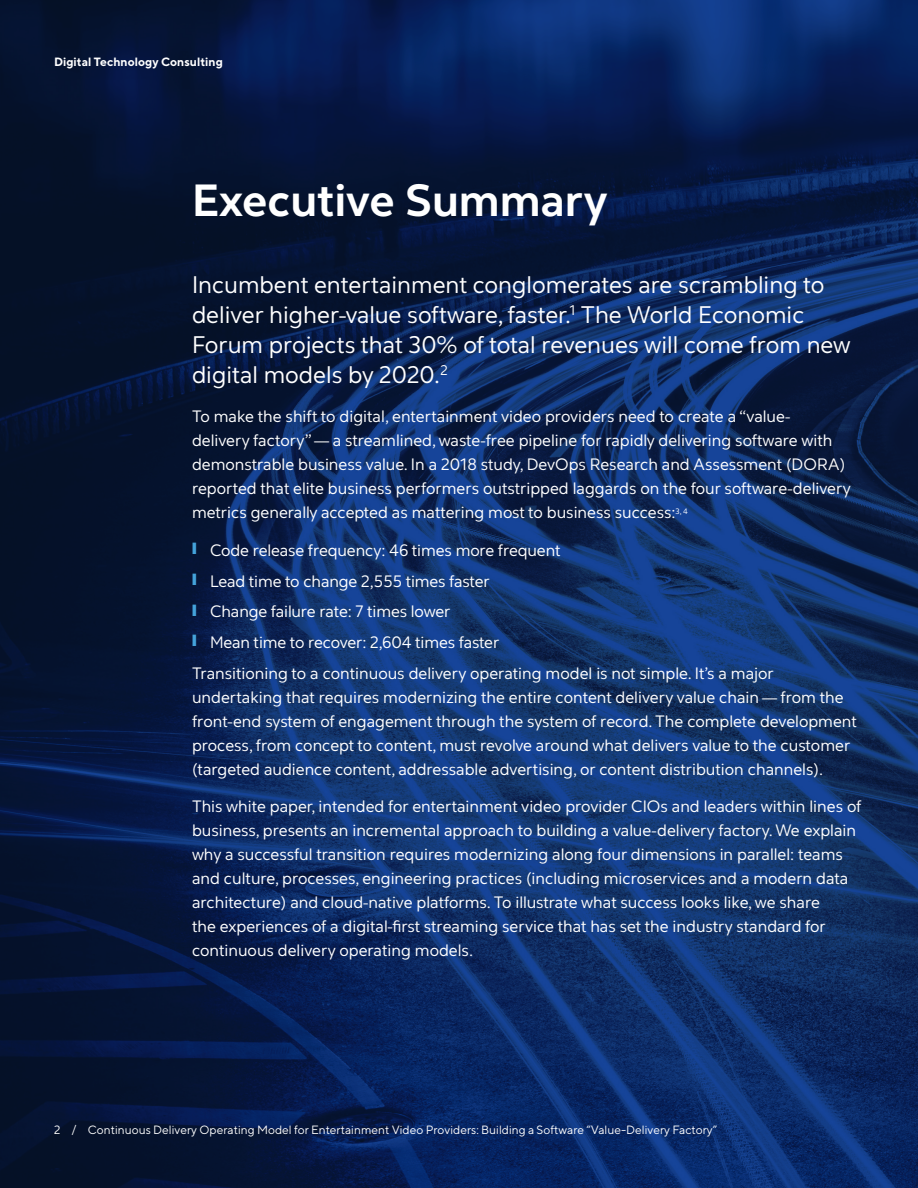
<style>
.page{position:relative;width:918px;height:1188px;background:#fff}
.page>*{position:absolute;margin:0;border:0;box-sizing:border-box;transform-origin:0 0}
.t1{font:700 45px "Cognizant Sans";color:#fff}
.Executive_summary_in{font:24px/30px "Cognizant Sans";color:#fff}
.Executive_summary_bo{font:16.5px/24px "Cognizant Sans";color:#fff}
.t2{font:12px "TT Norms";color:#fff}
.t3{font:700 12px "TT Norms";color:#fff}
.s1{color:#44a3db}
.s2{font-family:"Cognizant Sans"}
</style>
<div class="page">
<img style="left:0;top:0;width:918px;height:1188px">
<p class="t3" style="left:54px;top:54px;width:170px">Digital Technology Consulting</p>
<h1 class="t1" style="left:192px;top:171px;width:417px">Executive Summary</h1>
<p class="Executive_summary_in" style="left:192px;top:270px;width:660px">Incumbent entertainment conglomerates are scrambling to deliver higher-value software, faster.<sup>1</sup> The World Economic Forum projects that 30% of total revenues will come from new digital models by 2020.<sup>2</sup></p>
<p class="Executive_summary_bo" style="left:192px;top:405px;width:660px">To make the shift to digital, entertainment video providers need to create a “value&shy;delivery factory” — a streamlined, waste-free pipeline for rapidly delivering software with demonstrable business value. In a 2018 study, DevOps Research and Assessment (DORA) reported that elite business performers outstripped laggards on the four software-delivery metrics generally accepted as mattering most to business success:<sup>3,</sup> <sup>4</sup></p>
<p class="Executive_summary_bo" style="left:192px;top:538px;width:370px"><span class="s1">❙</span> Code release frequency: 46 times more frequent</p>
<p class="Executive_summary_bo" style="left:192px;top:569px;width:299px"><span class="s1">❙</span> Lead time to change 2,555 times faster</p>
<p class="Executive_summary_bo" style="left:192px;top:600px;width:260px"><span class="s1">❙</span> Change failure rate: 7 times lower</p>
<p class="Executive_summary_bo" style="left:192px;top:631px;width:309px"><span class="s1">❙</span> Mean time to recover: 2,604 times faster</p>
<p class="Executive_summary_bo" style="left:192px;top:661px;width:667px">Transitioning to a continuous delivery operating model is not simple. It’s a major undertaking that requires modernizing the entire content delivery value chain — from the front-end system of engagement through the system of record. The complete development process, from concept to content, must revolve around what delivers value to the customer (targeted audience content, addressable advertising, or content distribution channels).</p>
<p class="Executive_summary_bo" style="left:192px;top:795px;width:671px">This white paper, intended for entertainment video provider CIOs and leaders within lines of business, presents an incremental approach to building a value-delivery factory. We explain why a successful transition requires modernizing along four dimensions in parallel: teams and culture, processes, engineering practices (including microservices and a modern data architecture) and cloud-native platforms. To illustrate what success looks like, we share<br>the experiences of a digital-first streaming service that has set the industry standard for continuous delivery operating models.</p>
<p class="t2" style="left:54px;top:1122px;width:665px"><span class="s2">2 /</span> Continuous Delivery Operating Model for Entertainment Video Providers: Building a Software “Value-Delivery Factory”</p>
</div>
